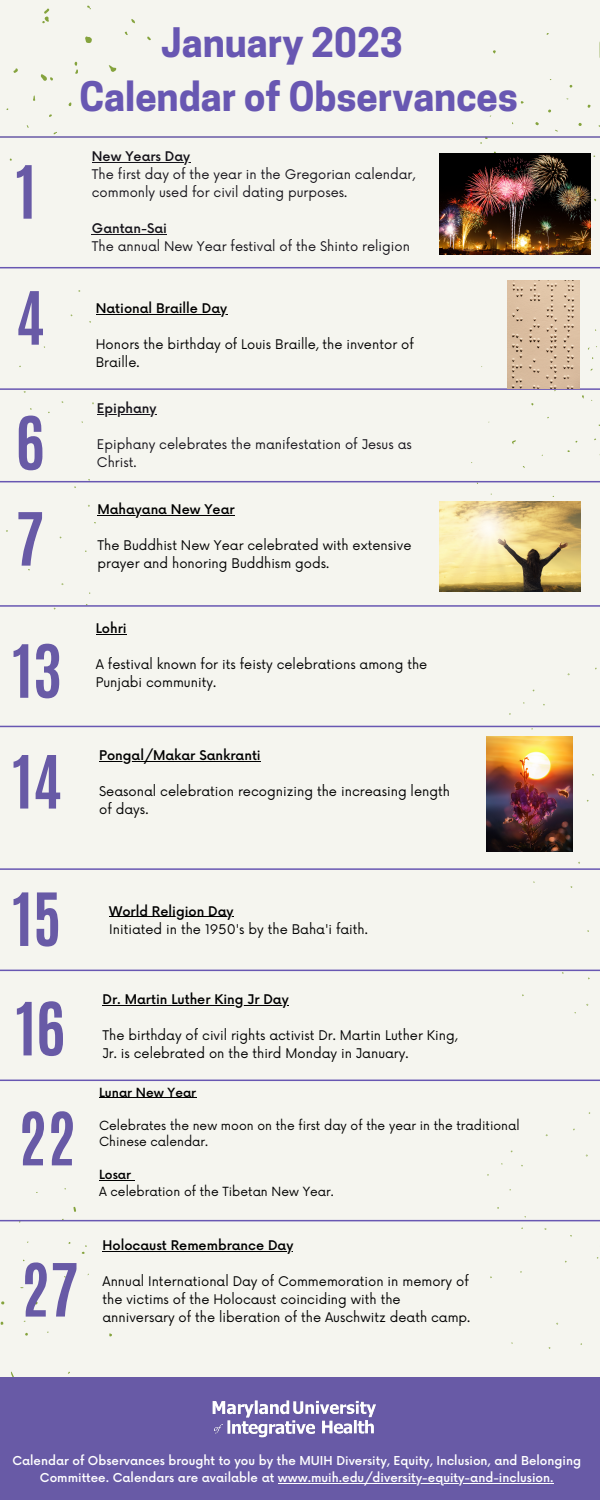
<style>
.page{position:relative;width:600px;height:1500px;background:#f5f5ef}
.page>*{position:absolute;margin:0;border:0;box-sizing:border-box;transform-origin:0 0}
.t1{font:700 62.3px/109.5px "Antonio";color:#685aa6}
.t2{font:700 38.2px "Cooper Hewitt";color:#6857b2}
.t3{font:13px/18px "Now";color:#000}
.t4{font:13px/18px "Now";color:#15131a}
.t5{font:500 13px "Now";color:#000}
.t6{font:500 13px "Now";color:#15131a}
.t7{font:12.3px/16.5px "Now";color:#000}
.t8{font:500 12.3px "Now";color:#000}
.t9{font:500 12px/17.2px "Now";color:#fff;text-align:center}
</style>
<div class="page">
<svg style="left:471px;top:282px;width:129px;height:244px"></svg>
<svg style="left:0;top:1188px;width:153px;height:190px"></svg>
<div style="left:0;top:1378px;width:600px;height:122px;background:#685aa6"></div>
<svg style="left:85px;top:36px;width:7px;height:7px"></svg>
<svg style="left:108px;top:65px;width:9px;height:7px"></svg>
<svg style="left:13px;top:68px;width:5px;height:5px"></svg>
<svg style="left:131px;top:19px;width:4px;height:5px"></svg>
<svg style="left:33px;top:95px;width:3px;height:6px"></svg>
<svg style="left:74px;top:61px;width:4px;height:13px"></svg>
<svg style="left:147px;top:36px;width:4px;height:5px"></svg>
<svg style="left:68px;top:102px;width:4px;height:4px"></svg>
<svg style="left:40px;top:74px;width:13px;height:7px"></svg>
<svg style="left:42px;top:8px;width:8px;height:16px"></svg>
<svg style="left:449px;top:33px;width:151px;height:205px"></svg>
<hr style="left:0;top:1080px;width:600px;height:1px;background:#6857b2">
<hr style="left:0;top:970px;width:600px;height:1px;background:#6857b2">
<hr style="left:0;top:868px;width:600px;height:2px;background:#6857b2">
<hr style="left:0;top:605px;width:600px;height:2px;background:#6857b2">
<hr style="left:0;top:481px;width:600px;height:1px;background:#6857b2">
<hr style="left:0;top:388px;width:600px;height:2px;background:#6857b2">
<hr style="left:0;top:136px;width:600px;height:2px;background:#685aa6">
<hr style="left:0;top:267px;width:600px;height:1px;background:#6857b2">
<img style="left:508px;top:280px;width:72px;height:108px">
<img style="left:440px;top:154px;width:150px;height:100px">
<img style="left:440px;top:501px;width:140px;height:91px">
<img style="left:487px;top:736px;width:85px;height:116px">
<img style="left:212px;top:1400px;width:164px;height:38px">
<hr style="left:96px;top:314px;width:131px;height:1px;background:#000">
<hr style="left:103px;top:1251px;width:190px;height:1px;background:#000">
<hr style="left:97px;top:414px;width:60px;height:1px;background:#15131a">
<hr style="left:109px;top:917px;width:125px;height:1px;background:#000">
<hr style="left:103px;top:1005px;width:186px;height:1px;background:#000">
<hr style="left:92px;top:162px;width:98px;height:1px;background:#15131a">
<hr style="left:92px;top:234px;width:75px;height:1px;background:#15131a">
<hr style="left:96px;top:634px;width:31px;height:1px;background:#000">
<hr style="left:99px;top:761px;width:162px;height:1px;background:#000">
<hr style="left:98px;top:515px;width:137px;height:1px;background:#000">
<hr style="left:278px;top:1483px;width:276px;height:1px;background:#fff">
<hr style="left:0;top:726px;width:600px;height:1px;background:#6857b2">
<hr style="left:105px;top:1097px;width:91px;height:1px;background:#000">
<hr style="left:99px;top:1180px;width:32px;height:1px;background:#000">
<hr style="left:0;top:1220px;width:600px;height:1px;background:#6857b2">
<h2 class="t2" style="left:161px;top:28px;width:243px">January 2023</h2>
<h1 class="t1" style="left:16px;top:138px;width:22px">1</h1>
<h1 class="t1" style="left:16px;top:256px;width:30px;line-height:125px">4<br>6</h1>
<h1 class="t1" style="left:15px;top:485px;width:30px">7</h1>
<h1 class="t1" style="left:12px;top:617px;width:51px">13</h1>
<h1 class="t1" style="left:12px;top:727px;width:51px">14</h1>
<h2 class="t2" style="left:79px;top:83px;width:440px">Calendar of Observances</h2>
<p class="t6" style="left:92px;top:149px;width:100px">New Years Day</p>
<p class="t4" style="left:92px;top:166px;width:325px">The first day of the year in the Gregorian calendar, commonly used for civil dating purposes.</p>
<p class="t6" style="left:92px;top:221px;width:77px">Gantan-Sai</p>
<p class="t4" style="left:92px;top:238px;width:320px">The annual New Year festival of the Shinto religion</p>
<p class="t5" style="left:96px;top:301px;width:133px">National Braille Day</p>
<p class="t3" style="left:96px;top:336px;width:320px">Honors the birthday of Louis Braille, the inventor of<br>Braille.</p>
<p class="t6" style="left:97px;top:402px;width:61px">Epiphany</p>
<p class="t4" style="left:97px;top:436px;width:316px">Epiphany celebrates the manifestation of Jesus as<br>Christ.</p>
<p class="t5" style="left:98px;top:503px;width:139px">Mahayana New Year</p>
<p class="t3" style="left:98px;top:537px;width:315px">The Buddhist New Year celebrated with extensive prayer and honoring Buddhism gods.</p>
<p class="t5" style="left:96px;top:621px;width:32px">Lohri</p>
<p class="t3" style="left:96px;top:656px;width:333px">A festival known for its feisty celebrations among the<br>Punjabi community.</p>
<p class="t5" style="left:99px;top:749px;width:163px">Pongal/Makar Sankranti</p>
<p class="t3" style="left:99px;top:783px;width:353px">Seasonal celebration recognizing the increasing length of days.</p>
<h1 class="t1" style="left:12px;top:865px;width:54px">15<br>16</h1>
<p class="t5" style="left:109px;top:904px;width:126px">World Religion Day</p>
<p class="t3" style="left:109px;top:921px;width:260px">Initiated in the 1950's by the Baha'i faith.</p>
<p class="t5" style="left:103px;top:993px;width:188px">Dr. Martin Luther King Jr Day</p>
<p class="t3" style="left:103px;top:1027px;width:357px">The birthday of civil rights activist Dr. Martin Luther King,<br>Jr. is celebrated on the third Monday in January.</p>
<h1 class="t1" style="left:18px;top:1084px;width:59px">22</h1>
<h1 class="t1" style="left:21px;top:1236px;width:59px">27</h1>
<p class="t8" style="left:99px;top:1086px;width:99px">Lunar New Year</p>
<p class="t7" style="left:99px;top:1118px;width:422px">Celebrates the new moon on the first day of the year in the traditional<br>Chinese calendar.</p>
<p class="t8" style="left:99px;top:1168px;width:34px">Losar</p>
<p class="t7" style="left:99px;top:1184px;width:236px">A celebration of the Tibetan New Year.</p>
<p class="t5" style="left:103px;top:1239px;width:192px">Holocaust Remembrance Day</p>
<p class="t3" style="left:103px;top:1273px;width:369px">Annual International Day of Commemoration in memory of the victims of the Holocaust coinciding with the anniversary of the liberation of the Auschwitz death camp.</p>
<p class="t9" style="left:12px;top:1453px;width:570px">Calendar of Observances brought to you by the MUIH Diversity, Equity, Inclusion, and Belonging<br>Committee. Calendars are available at www.muih.edu/diversity-equity-and-inclusion.</p>
</div>
